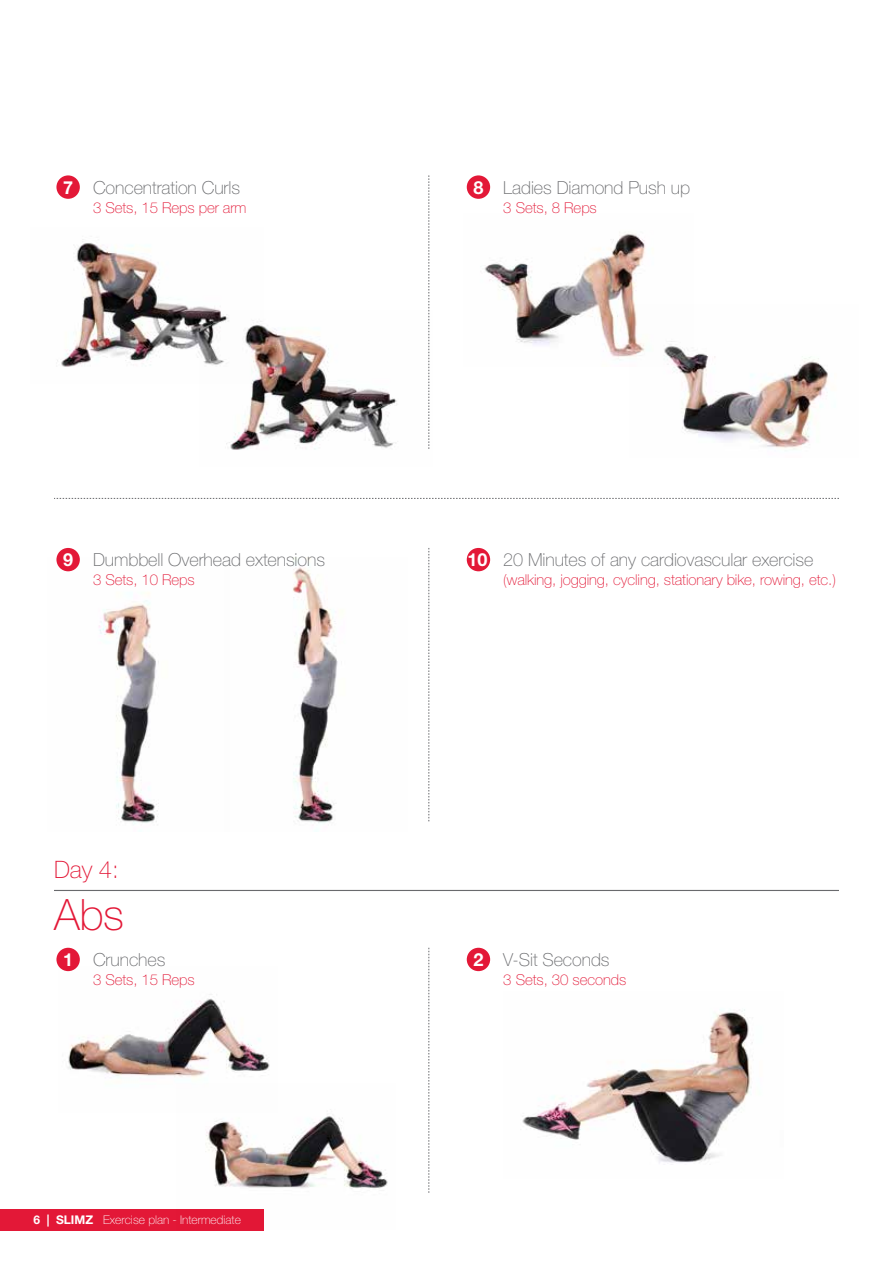
<style>
.page{position:relative;width:893px;height:1263px;background:#fff}
.page>*{position:absolute;margin:0;border:0;box-sizing:border-box;transform-origin:0 0}
.t1{font:100 43.35px "Helvetica Neue LT Std";color:#e31837}
.t2{font:100 24px "Helvetica Neue LT Std";color:#e31837}
.t3{font:100 18px "Helvetica Neue LT Std";letter-spacing:-.005em;color:#696a6d}
.t4{font:700 18px "Helvetica Neue LT Std";color:#fff}
.t5{font:100 15px "Helvetica Neue LT Std";letter-spacing:-.005em;color:#e31837}
.t6{font:100 12px "Helvetica Neue LT Std";color:#fff}
.t7{font:700 12px "Helvetica Neue LT Std";color:#fff}
.s1{font-weight:700;color:#e31837}
.s2{font-weight:700}
</style>
<div class="page">
<div style="left:0;top:1209px;width:264px;height:21px;background:#e31837"></div>
<img style="left:57px;top:563px;width:102px;height:261px">
<img style="left:293px;top:557px;width:45px;height:266px">
<svg style="left:429px;top:175px;width:1px;height:136px"></svg>
<svg style="left:429px;top:548px;width:1px;height:273px"></svg>
<div style="left:56px;top:175px;width:24px;height:24px;background:#e31837;border-radius:50%"></div>
<div style="left:56px;top:548px;width:24px;height:23px;background:#e31837;border-radius:50%"></div>
<div style="left:467px;top:175px;width:23px;height:24px;background:#e31837;border-radius:50%"></div>
<div style="left:467px;top:548px;width:23px;height:23px;background:#e31837;border-radius:50%"></div>
<svg style="left:54px;top:498px;width:785px;height:1px"></svg>
<img style="left:226px;top:311px;width:204px;height:139px">
<img style="left:57px;top:239px;width:206px;height:144px">
<img style="left:484px;top:232px;width:161px;height:127px">
<img style="left:629px;top:304px;width:199px;height:145px">
<hr style="left:54px;top:890px;width:785px;height:1px;background:#696a6d">
<svg style="left:429px;top:948px;width:1px;height:245px"></svg>
<div style="left:56px;top:948px;width:24px;height:23px;background:#e31837;border-radius:50%"></div>
<div style="left:467px;top:948px;width:23px;height:23px;background:#e31837;border-radius:50%"></div>
<img style="left:59px;top:966px;width:211px;height:113px">
<img style="left:205px;top:1116px;width:183px;height:73px">
<img style="left:522px;top:1009px;width:231px;height:154px">
<p class="t4" style="left:63px;top:176px;width:12px">7</p>
<p class="t3" style="left:93px;top:177px;width:149px">Concentration Curls</p>
<p class="t5" style="left:93px;top:199px;width:155px">3 Sets, 15 Reps per arm</p>
<p class="t4" style="left:473px;top:176px;width:12px">8</p>
<p class="t3" style="left:503px;top:177px;width:188px">Ladies Diamond Push up</p>
<p class="t5" style="left:503px;top:199px;width:95px">3 Sets, 8 Reps</p>
<p class="t4" style="left:63px;top:548px;width:12px">9</p>
<p class="t3" style="left:93px;top:549px;width:234px">Dumbbell Overhead extensions</p>
<p class="t5" style="left:93px;top:571px;width:103px">3 Sets, 10 Reps</p>
<p class="t4" style="left:468px;top:548px;width:21px">10</p>
<p class="t3" style="left:503px;top:549px;width:312px">20 Minutes of any cardiovascular exercise</p>
<p class="t5" style="left:503px;top:571px;width:334px">(walking, jogging, cycling, stationary bike, rowing, etc.)</p>
<h2 class="t2" style="left:54px;top:856px;width:66px">Day 4:</h2>
<h1 class="t1" style="left:54px;top:890px;width:72px">Abs</h1>
<p class="t4" style="left:63px;top:948px;width:12px">1</p>
<p class="t4" style="left:473px;top:948px;width:12px">2</p>
<p class="t3" style="left:93px;top:949px;width:74px">Crunches</p>
<p class="t5" style="left:93px;top:971px;width:103px">3 Sets, 15 Reps</p>
<p class="t3" style="left:503px;top:949px;width:108px">V-Sit Seconds</p>
<p class="t5" style="left:503px;top:971px;width:124px">3 Sets, 30 seconds</p>
<p class="t6" style="left:33px;top:1213px;width:209px"><span class="s1">1</span> <span class="s2">| SLIMZ</span> Exercise plan - Intermediate</p>
<p class="t7" style="left:33px;top:1212px;width:8px">6</p>
</div>
